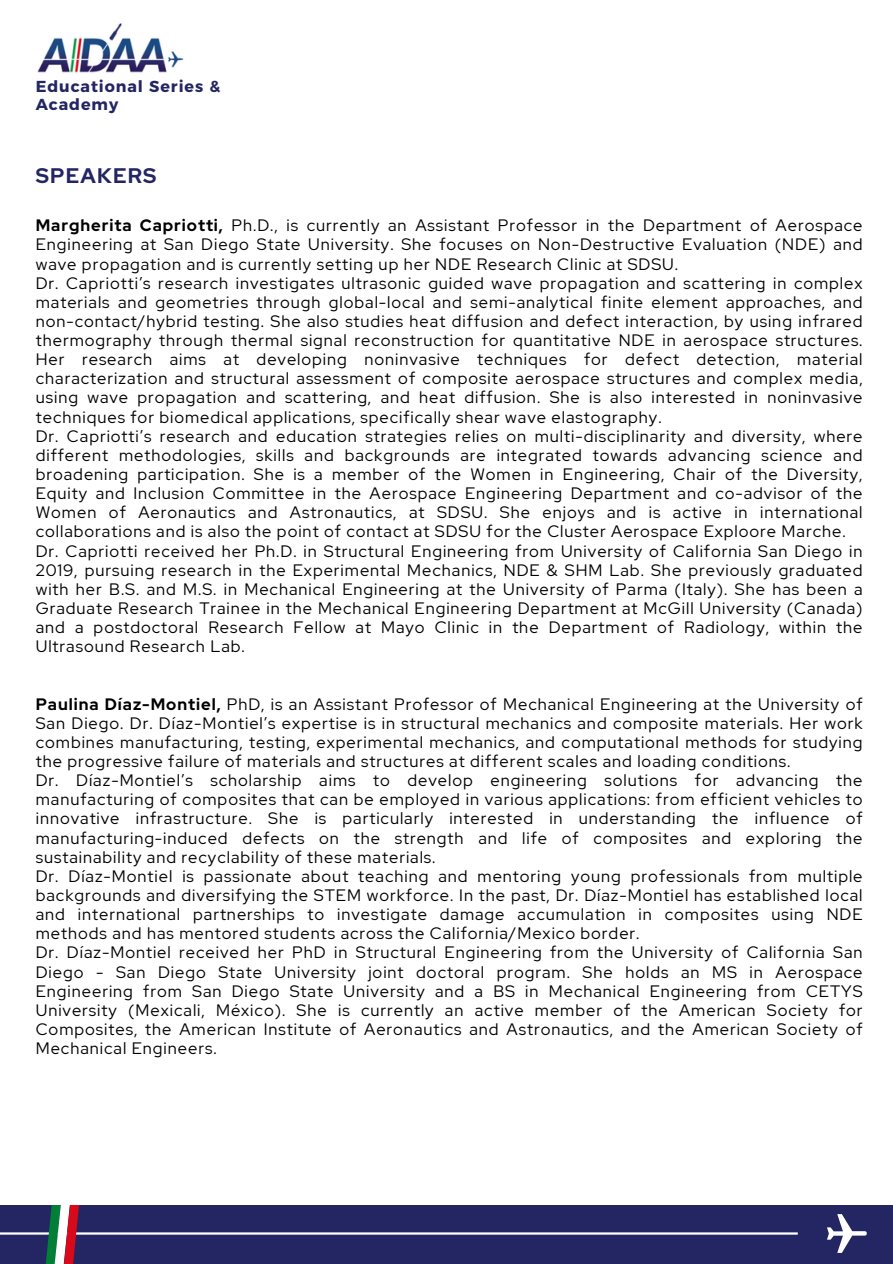
<style>
.page{position:relative;width:893px;height:1264px;background:#fff}
.page>*{position:absolute;margin:0;border:0;box-sizing:border-box;transform-origin:0 0}
.t1{font:700 21px "Red Hat Display";letter-spacing:.06em;color:#232662}
.t2{font:16.5px/19.2px "Red Hat Display";letter-spacing:.06em;color:#000;text-align:justify}
.t3{font:700 15.9px/18px "Montserrat";letter-spacing:.055em;color:#232662}
.s1{font-weight:700}
</style>
<div class="page">
<img style="left:37px;top:23px;width:147px;height:50px">
<div style="left:0;top:1204px;width:892px;height:59px;background:#232662"></div>
<hr style="left:0;top:1232px;width:797px;height:2px;background:#fff">
<svg style="left:37px;top:1204px;width:49px;height:59px"></svg>
<svg style="left:827px;top:1214px;width:40px;height:38px"></svg>
<p class="t3" style="left:36px;top:76px;width:186px">Educational Series &amp;<br>Academy</p>
<p class="t1" style="left:36px;top:161px;width:122px">SPEAKERS</p>
<p class="t2" style="left:36px;top:216px;width:828px"><span class="s1">Margherita Capriotti,</span> Ph.D., is currently an Assistant Professor in the Department of Aerospace Engineering at San Diego State University. She focuses on Non-Destructive Evaluation (NDE) and wave propagation and is currently setting up her NDE Research Clinic at SDSU.</p>
<p class="t2" style="left:36px;top:273px;width:828px">Dr. Capriotti’s research investigates ultrasonic guided wave propagation and scattering in complex materials and geometries through global-local and semi-analytical finite element approaches, and non-contact/hybrid testing. She also studies heat diffusion and defect interaction, by using infrared thermography through thermal signal reconstruction for quantitative NDE in aerospace structures.<br>Her research aims at developing noninvasive techniques for defect detection, material characterization and structural assessment of composite aerospace structures and complex media, using wave propagation and scattering, and heat diffusion. She is also interested in noninvasive techniques for biomedical applications, specifically shear wave elastography.</p>
<p class="t2" style="left:36px;top:426px;width:828px">Dr. Capriotti’s research and education strategies relies on multi-disciplinarity and diversity, where different methodologies, skills and backgrounds are integrated towards advancing science and broadening participation. She is a member of the Women in Engineering, Chair of the Diversity, Equity and Inclusion Committee in the Aerospace Engineering Department and co-advisor of the Women of Aeronautics and Astronautics, at SDSU. She enjoys and is active in international collaborations and is also the point of contact at SDSU for the Cluster Aerospace Exploore Marche.</p>
<p class="t2" style="left:36px;top:541px;width:828px">Dr. Capriotti received her Ph.D. in Structural Engineering from University of California San Diego in 2019, pursuing research in the Experimental Mechanics, NDE &amp; SHM Lab. She previously graduated with her B.S. and M.S. in Mechanical Engineering at the University of Parma (Italy). She has been a Graduate Research Trainee in the Mechanical Engineering Department at McGill University (Canada) and a postdoctoral Research Fellow at Mayo Clinic in the Department of Radiology, within the Ultrasound Research Lab.</p>
<p class="t2" style="left:36px;top:694px;width:828px"><span class="s1">Paulina Díaz-Montiel,</span> PhD, is an Assistant Professor of Mechanical Engineering at the University of San Diego. Dr. Díaz-Montiel’s expertise is in structural mechanics and composite materials. Her work combines manufacturing, testing, experimental mechanics, and computational methods for studying the progressive failure of materials and structures at different scales and loading conditions.</p>
<p class="t2" style="left:36px;top:770px;width:828px">Dr. Díaz-Montiel’s scholarship aims to develop engineering solutions for advancing the manufacturing of composites that can be employed in various applications: from efficient vehicles to innovative infrastructure. She is particularly interested in understanding the influence of manufacturing-induced defects on the strength and life of composites and exploring the sustainability and recyclability of these materials.</p>
<p class="t2" style="left:36px;top:866px;width:828px">Dr. Díaz-Montiel is passionate about teaching and mentoring young professionals from multiple backgrounds and diversifying the STEM workforce. In the past, Dr. Díaz-Montiel has established local and international partnerships to investigate damage accumulation in composites using NDE methods and has mentored students across the California/Mexico border.</p>
<p class="t2" style="left:36px;top:942px;width:828px">Dr. Díaz-Montiel received her PhD in Structural Engineering from the University of California San Diego - San Diego State University joint doctoral program. She holds an MS in Aerospace Engineering from San Diego State University and a BS in Mechanical Engineering from CETYS University (Mexicali, México). She is currently an active member of the American Society for Composites, the American Institute of Aeronautics and Astronautics, and the American Society of Mechanical Engineers.</p>
</div>
